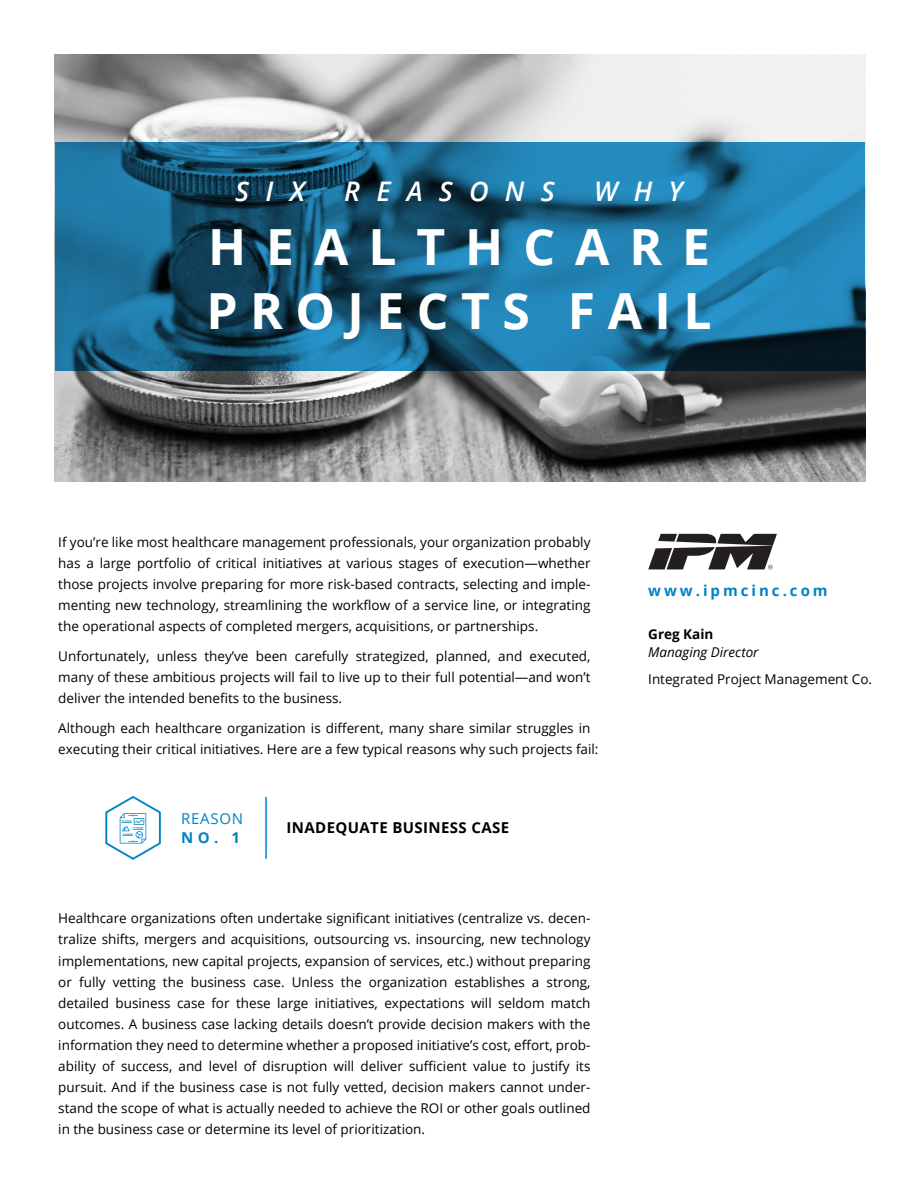
<style>
.page{position:relative;width:918px;height:1188px;background:#fff}
.page>*{position:absolute;margin:0;border:0;box-sizing:border-box;transform-origin:0 0}
.t1{font:700 49.8px "Open Sans";letter-spacing:.25em;color:#fff}
.t2{font:700 49.8px "Open Sans";letter-spacing:.4em;color:#fff}
.t3{font:italic 600 27px "Open Sans";letter-spacing:.6em;color:#fff}
.t4{font:700 15px "Open Sans";letter-spacing:.025em;color:#000}
.t5{font:700 15px "Open Sans";letter-spacing:.2em;color:#0082c3}
.t6{font:15px "Open Sans";letter-spacing:.05em;color:#0082c3}
.t7{font:13.5px/21px "Open Sans";color:#000;text-align:justify}
.t8{font:italic 13.5px "Open Sans";color:#000}
.t9{font:700 13.5px "Open Sans";color:#000}
</style>
<div class="page">
<hr style="left:265px;top:797px;width:2px;height:62px;background:#0082c3">
<svg style="left:105px;top:796px;width:56px;height:64px"></svg>
<svg style="left:648px;top:534px;width:129px;height:35px"></svg>
<img style="left:55px;top:54px;width:810px;height:427px">
<svg style="left:55px;top:142px;width:810px;height:229px;background:#1a668c"></svg>
<h2 class="t3" style="left:235px;top:173px;width:71px">SIX</h2>
<h2 class="t3" style="left:344px;top:173px;width:212px">REASONS</h2>
<h2 class="t3" style="left:594px;top:173px;width:90px">WHY</h2>
<h1 class="t2" style="left:208px;top:212px;width:504px">HEALTHCARE</h1>
<h1 class="t1" style="left:206px;top:276px;width:507px">PROJECTS FAIL</h1>
<p class="t7" style="left:58px;top:531px;width:534px">If you’re like most healthcare management professionals, your organization probably has a large portfolio of critical initiatives at various stages of execution—whether those projects involve preparing for more risk-based contracts, selecting and imple&shy;menting new technology, streamlining the workflow of a service line, or integrating the operational aspects of completed mergers, acquisitions, or partnerships.</p>
<p class="t7" style="left:58px;top:645px;width:534px">Unfortunately, unless they’ve been carefully strategized, planned, and executed, many of these ambitious projects will fail to live up to their full potential—and won’t deliver the intended benefits to the business.</p>
<p class="t7" style="left:58px;top:717px;width:542px">Although each healthcare organization is different, many share similar struggles in executing their critical initiatives. Here are a few typical reasons why such projects fail:</p>
<p class="t6" style="left:181px;top:808px;width:64px">REASON</p>
<p class="t5" style="left:181px;top:827px;width:61px">NO. 1</p>
<p class="t4" style="left:287px;top:817px;width:224px">INADEQUATE BUSINESS CASE</p>
<p class="t7" style="left:58px;top:908px;width:534px">Healthcare organizations often undertake significant initiatives (centralize vs. decen&shy;tralize shifts, mergers and acquisitions, outsourcing vs. insourcing, new technology implementations, new capital projects, expansion of services, etc.) without preparing or fully vetting the business case. Unless the organization establishes a strong, detailed business case for these large initiatives, expectations will seldom match outcomes. A business case lacking details doesn’t provide decision makers with the information they need to determine whether a proposed initiative’s cost, effort, prob&shy;ability of success, and level of disruption will deliver sufficient value to justify its pursuit. And if the business case is not fully vetted, decision makers cannot under&shy;stand the scope of what is actually needed to achieve the ROI or other goals outlined in the business case or determine its level of prioritization.</p>
<p class="t5" style="left:648px;top:580px;width:181px">www.ipmcinc.com</p>
<p class="t9" style="left:648px;top:625px;width:67px">Greg Kain</p>
<p class="t8" style="left:648px;top:643px;width:112px">Managing Director</p>
<p class="t7" style="left:648px;top:669px;width:225px">Integrated Project Management Co.</p>
</div>
